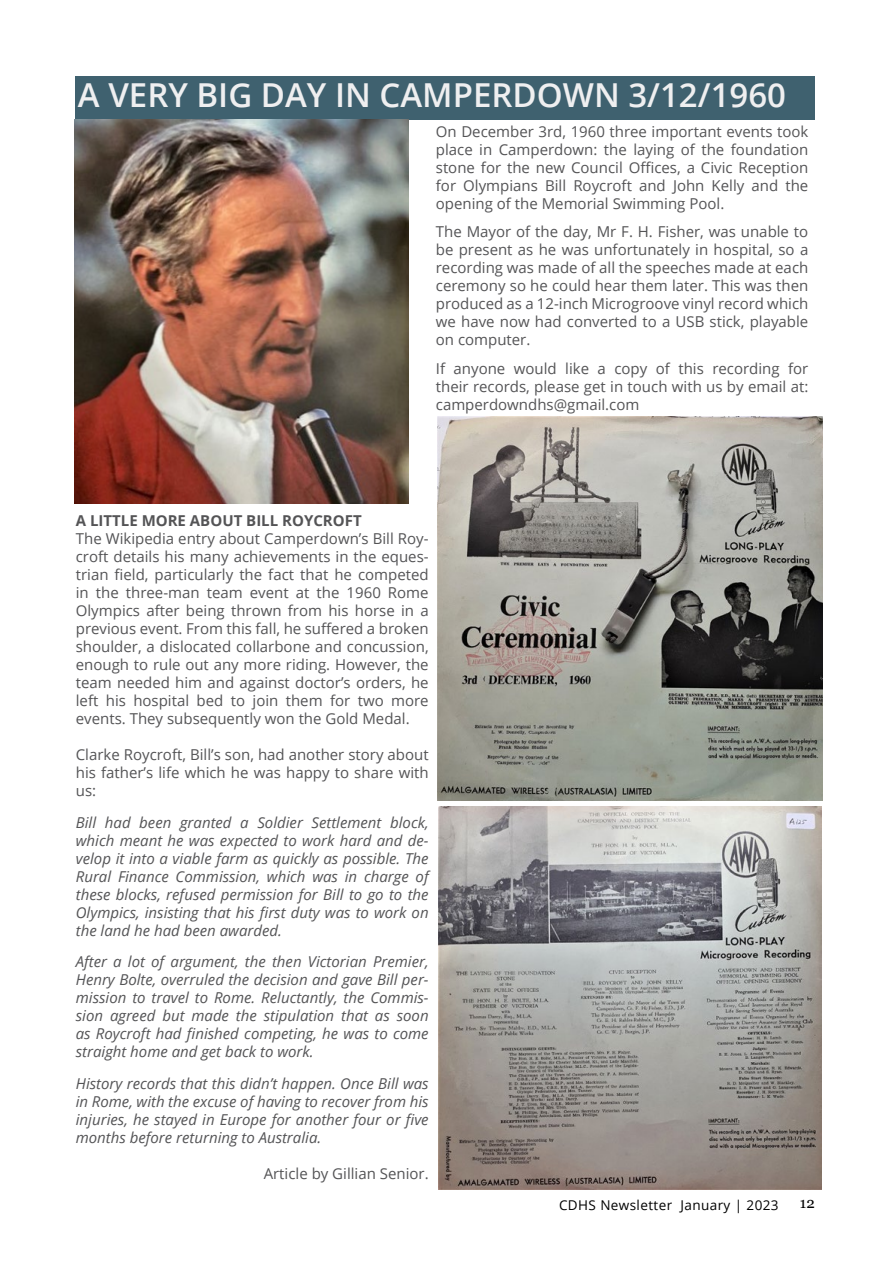
<style>
.page{position:relative;width:893px;height:1263px;background:#fff}
.page>*{position:absolute;margin:0;border:0;box-sizing:border-box;transform-origin:0 0}
.t1{font:600 33px "Open Sans";color:#efeff0}
.t2{font:15px/18px "Open Sans";color:#545456;text-align:justify}
.t3{font:italic 15px/18px "Open Sans";color:#545456;text-align:justify}
.t4{font:700 15px "Open Sans";color:#545456}
.t5{font:15px "Georgia";color:#000}
.t6{font:13.5px "Open Sans";letter-spacing:.03em;color:#000}
</style>
<div class="page">
<img style="left:438px;top:807px;width:383px;height:382px">
<img style="left:437px;top:417px;width:386px;height:384px">
<div style="left:75px;top:77px;width:740px;height:43px;background:#3f616f"></div>
<img style="left:75px;top:120px;width:333px;height:384px">
<h1 class="t1" style="left:78px;top:73px;width:710px">A VERY BIG DAY IN CAMPERDOWN 3/12/1960</h1>
<p class="t2" style="left:436px;top:122px;width:374px">On December 3rd, 1960 three important events took place in Camperdown: the laying of the foundation stone for the new Council Offices, a Civic Reception for Olympians Bill Roycroft and John Kelly and the opening of the Memorial Swimming Pool.</p>
<p class="t2" style="left:436px;top:222px;width:374px">The Mayor of the day, Mr F. H. Fisher, was unable to be present as he was unfortunately in hospital, so a recording was made of all the speeches made at each ceremony so he could hear them later. This was then produced as a 12-inch Microgroove vinyl record which we have now had converted to a USB stick, playable on computer.</p>
<p class="t2" style="left:436px;top:359px;width:374px">If anyone would like a copy of this recording for their records, please get in touch with us by email at: camperdowndhs@gmail.com</p>
<p class="t4" style="left:76px;top:510px;width:287px">A LITTLE MORE ABOUT BILL ROYCROFT</p>
<p class="t2" style="left:76px;top:529px;width:354px">The Wikipedia entry about Camperdown’s Bill Roy&shy;croft details his many achievements in the eques&shy;trian field, particularly the fact that he competed in the three-man team event at the 1960 Rome Olympics after being thrown from his horse in a previous event. From this fall, he suffered a broken shoulder, a dislocated collarbone and concussion, enough to rule out any more riding. However, the team needed him and against doctor’s orders, he left his hospital bed to join them for two more events. They subsequently won the Gold Medal.</p>
<p class="t2" style="left:76px;top:745px;width:354px">Clarke Roycroft, Bill’s son, had another story about his father’s life which he was happy to share with us:</p>
<p class="t3" style="left:76px;top:813px;width:354px">Bill had been granted a Soldier Settlement block, which meant he was expected to work hard and de&shy;velop it into a viable farm as quickly as possible. The Rural Finance Commission, which was in charge of these blocks, refused permission for Bill to go to the Olympics, insisting that his first duty was to work on the land he had been awarded.</p>
<p class="t3" style="left:76px;top:952px;width:354px">After a lot of argument, the then Victorian Premier, Henry Bolte, overruled the decision and gave Bill per&shy;mission to travel to Rome. Reluctantly, the Commis&shy;sion agreed but made the stipulation that as soon as Roycroft had finished competing, he was to come straight home and get back to work.</p>
<p class="t3" style="left:76px;top:1074px;width:354px">History records that this didn’t happen. Once Bill was in Rome, with the excuse of having to recover from his injuries, he stayed in Europe for another four or five months before returning to Australia.</p>
<p class="t2" style="left:264px;top:1164px;width:166px">Article by Gillian Senior.</p>
<p class="t6" style="left:559px;top:1195px;width:221px">CDHS Newsletter January | 2023</p>
<p class="t5" style="left:800px;top:1191px;width:16px">12</p>
</div>
